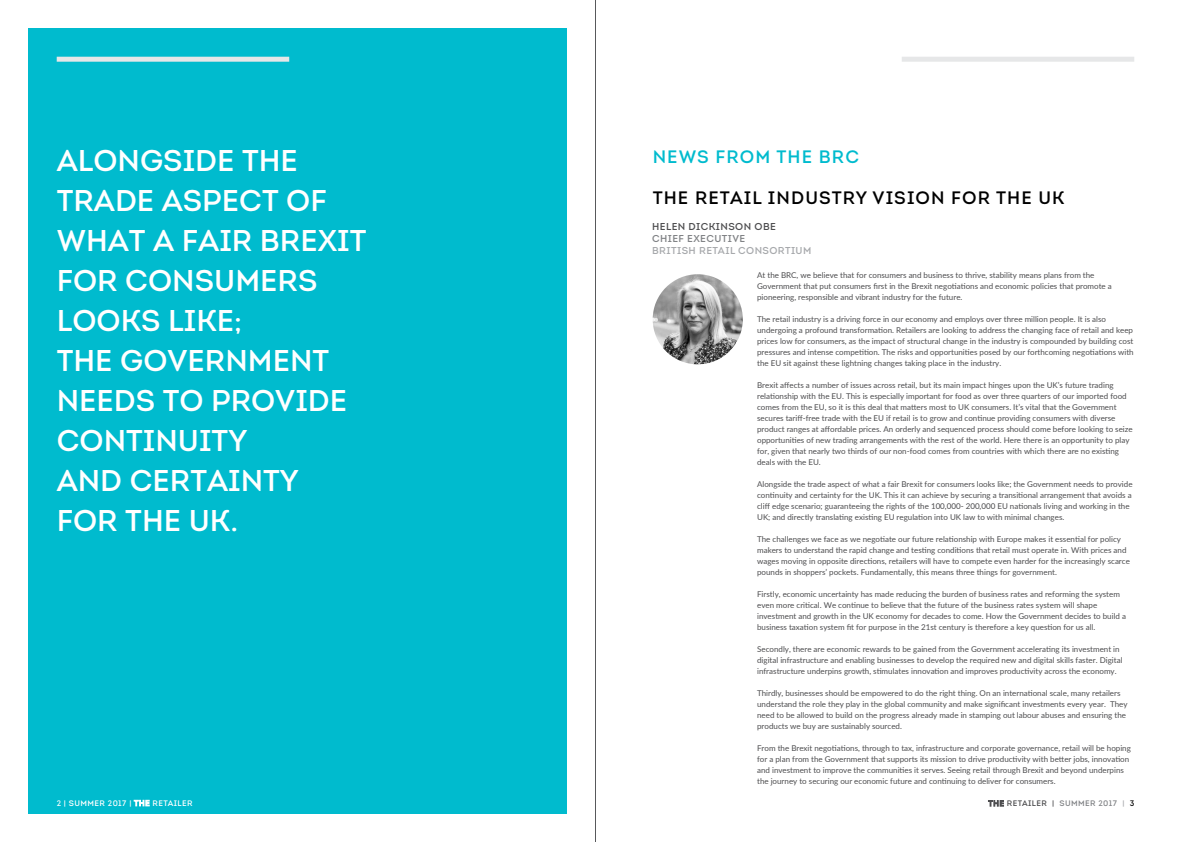
<style>
.page{position:relative;width:1191px;height:842px;background:#fff}
.page>*{position:absolute;margin:0;border:0;box-sizing:border-box;transform-origin:0 0}
.t1{font:30px/40px "Intro Semi Bold Caps";color:#fff}
.t2{font:18px "Intro Semi Bold Caps";letter-spacing:.06em;color:#000}
.t3{font:18px "Intro Semi Bold Caps";letter-spacing:.06em;color:#00bbce}
.t4{font:10px "Intro Semi Bold Caps";letter-spacing:.04em;color:#a7a9ac}
.t5{font:10px "Intro Semi Bold Caps";letter-spacing:.04em;color:#4d4d4f}
.t6{font:10px "Intro Semi Bold Caps";letter-spacing:.04em;color:#808285}
.t7{font:8px/11px "Lato";color:#4d4d4f}
.t8{font:8px "Intro Semi Bold Caps";letter-spacing:.05em;color:#fff}
.t9{font:8px "Intro Semi Bold Caps";letter-spacing:.05em;color:#808285}
.s1{color:#4d4d4f}
.s2{color:#a7a9ac}
.s3{color:#000}
</style>
<div class="page">
<svg style="left:988px;top:800px;width:15px;height:6px"></svg>
<hr style="left:595px;top:0;width:1px;height:842px;background:#58595b">
<div style="left:901px;top:57px;width:233px;height:5px;background:#e6e7e8"></div>
<div style="left:28px;top:28px;width:539px;height:785px;background:#00bbce"></div>
<svg style="left:134px;top:800px;width:15px;height:6px"></svg>
<div style="left:57px;top:57px;width:232px;height:5px;background:#e6e7e8"></div>
<img style="left:652px;top:274px;width:91px;height:90px;border-radius:45px">
<h1 class="t1" style="left:57px;top:141px;width:311px">ALONGSIDE THE<br>TRADE ASPECT OF<br>WHAT A FAIR BREXIT<br>FOR CONSUMERS<br>LOOKS LIKE;<br>THE GOVERNMENT<br>NEEDS TO PROVIDE<br>CONTINUITY<br>AND CERTAINTY<br>FOR THE UK.</h1>
<h2 class="t3" style="left:652px;top:146px;width:208px">NEWS FROM THE BRC</h2>
<h2 class="t2" style="left:652px;top:186px;width:413px">THE RETAIL INDUSTRY VISION FOR THE UK</h2>
<p class="t5" style="left:652px;top:220px;width:125px">HELEN DICKINSON OBE</p>
<p class="t6" style="left:652px;top:232px;width:95px">CHIEF EXECUTIVE</p>
<p class="t4" style="left:652px;top:244px;width:161px">BRITISH RETAIL CONSORTIUM</p>
<p class="t7" style="left:757px;top:270px;width:356px">At the BRC, we believe that for consumers and business to thrive, stability means plans from the<br>Government that put consumers first in the Brexit negotiations and economic policies that promote a pioneering, responsible and vibrant industry for the future.</p>
<p class="t7" style="left:757px;top:314px;width:378px">The retail industry is a driving force in our economy and employs over three million people. It is also undergoing a profound transformation. Retailers are looking to address the changing face of retail and keep prices low for consumers, as the impact of structural change in the industry is compounded by building cost pressures and intense competition. The risks and opportunities posed by our forthcoming negotiations with the EU sit against these lightning changes taking place in the industry.</p>
<p class="t7" style="left:757px;top:380px;width:377px">Brexit affects a number of issues across retail, but its main impact hinges upon the UK’s future trading relationship with the EU. This is especially important for food as over three quarters of our imported food comes from the EU, so it is this deal that matters most to UK consumers. It’s vital that the Government secures tariff-free trade with the EU if retail is to grow and continue providing consumers with diverse product ranges at affordable prices. An orderly and sequenced process should come before looking to seize opportunities of new trading arrangements with the rest of the world. Here there is an opportunity to play for, given that nearly two thirds of our non-food comes from countries with which there are no existing deals with the EU.</p>
<p class="t7" style="left:757px;top:479px;width:377px">Alongside the trade aspect of what a fair Brexit for consumers looks like; the Government needs to provide continuity and certainty for the UK. This it can achieve by securing a transitional arrangement that avoids a cliff edge scenario; guaranteeing the rights of the 100,000- 200,000 EU nationals living and working in the UK; and directly translating existing EU regulation into UK law to with minimal changes.</p>
<p class="t7" style="left:757px;top:534px;width:374px">The challenges we face as we negotiate our future relationship with Europe makes it essential for policy makers to understand the rapid change and testing conditions that retail must operate in. With prices and wages moving in opposite directions, retailers will have to compete even harder for the increasingly scarce pounds in shoppers’ pockets. Fundamentally, this means three things for government.</p>
<p class="t7" style="left:757px;top:589px;width:370px">Firstly, economic uncertainty has made reducing the burden of business rates and reforming the system even more critical. We continue to believe that the future of the business rates system will shape investment and growth in the UK economy for decades to come. How the Government decides to build a business taxation system fit for purpose in the 21st century is therefore a key question for us all.</p>
<p class="t7" style="left:757px;top:644px;width:367px">Secondly, there are economic rewards to be gained from the Government accelerating its investment in digital infrastructure and enabling businesses to develop the required new and digital skills faster. Digital infrastructure underpins growth, stimulates innovation and improves productivity across the economy.</p>
<p class="t7" style="left:757px;top:688px;width:372px">Thirdly, businesses should be empowered to do the right thing. On an international scale, many retailers understand the role they play in the global community and make significant investments every year. They need to be allowed to build on the progress already made in stamping out labour abuses and ensuring the products we buy are sustainably sourced.</p>
<p class="t7" style="left:757px;top:743px;width:375px">From the Brexit negotiations, through to tax, infrastructure and corporate governance, retail will be hoping for a plan from the Government that supports its mission to drive productivity with better jobs, innovation and investment to improve the communities it serves. Seeing retail through Brexit and beyond underpins the journey to securing our economic future and continuing to deliver for consumers.</p>
<p class="t8" style="left:57px;top:798px;width:76px">2 | SUMMER 2017 |</p>
<p class="t8" style="left:152px;top:798px;width:42px">RETAILER</p>
<p class="t9" style="left:1006px;top:798px;width:129px"><span class="s1">RETAILER |</span> SUMMER 2017 <span class="s2">|</span> <span class="s3">3</span></p>
</div>
